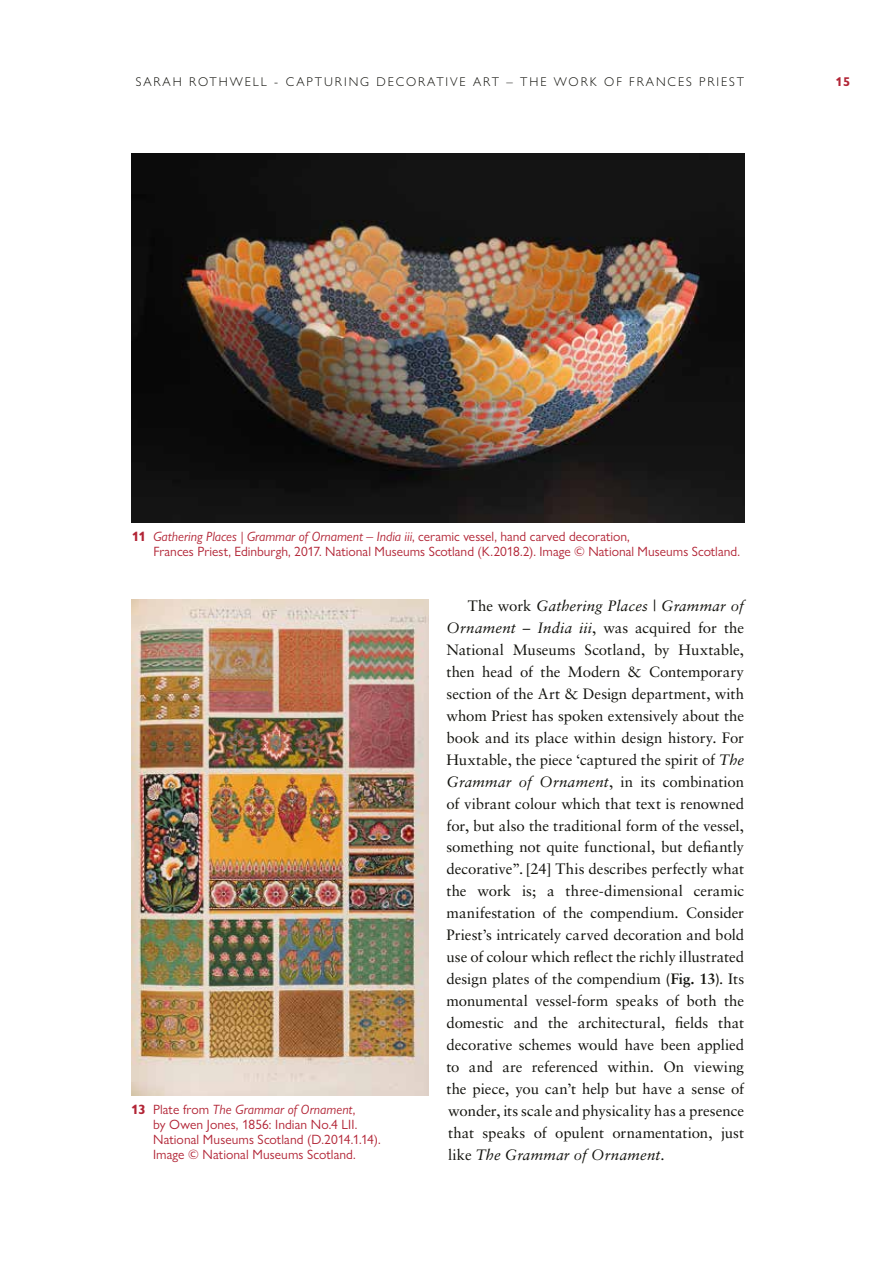
<style>
.page{position:relative;width:893px;height:1263px;background:#fff}
.page>*{position:absolute;margin:0;border:0;box-sizing:border-box;transform-origin:0 0}
.t1{font:15px/21.9px "Sabon LT Pro";color:#12120d;text-align:justify}
.t2{font:13.5px/15px "Gill Sans Nova";letter-spacing:.005em;color:#b22536}
.t3{font:300 12.75px "Gill Sans Nova";letter-spacing:.15em;color:#12120d}
.t4{font:700 12.75px "Gill Sans Nova";color:#b22536}
.s1{font-weight:700}
.s2{font-style:italic}
</style>
<div class="page">
<img style="left:131px;top:153px;width:614px;height:370px">
<img style="left:131px;top:600px;width:298px;height:496px">
<p class="t3" style="left:136px;top:74px;width:610px">SARAH ROTHWELL - CAPTURING DECORATIVE ART – THE WORK OF FRANCES PRIEST</p>
<p class="t4" style="left:835px;top:74px;width:17px">15</p>
<p class="t2" style="left:153px;top:529px;width:588px;text-indent:-22px"><span class="s1">11</span> <span class="s2">Gathering Places | Grammar of Ornament – India iii</span>, ceramic vessel, hand carved decoration,<br>Frances Priest, Edinburgh, 2017. National Museums Scotland (K.2018.2). Image © National Museums Scotland.</p>
<p class="t2" style="left:153px;top:1102px;width:229px;text-indent:-22px"><span class="s1">13</span> Plate from <span class="s2">The Grammar of Ornament</span>,<br>by Owen Jones, 1856: Indian No.4 LII.<br>National Museums Scotland (D.2014.1.14).<br>Image © National Museums Scotland.</p>
<p class="t1" style="left:446px;top:594px;width:299px;text-indent:21px">The work <span class="s2">Gathering Places | Grammar of Ornament – India iii</span>, was acquired for the National Museums Scotland, by Huxtable, then head of the Modern &amp; Contemporary section of the Art &amp; Design department, with whom Priest has spoken extensively about the book and its place within design history. For Huxtable, the piece ‘captured the spirit of <span class="s2">The Grammar of Ornament</span>, in its combination of vibrant colour which that text is renowned for, but also the traditional form of the vessel, something not quite functional, but defiantly decorative”. [24] This describes perfectly what the work is; a three-dimensional ceramic manifestation of the compendium. Consider Priest’s intricately carved decoration and bold use of colour which reflect the richly illustrated design plates of the compendium <span class="s1">(Fig. 13)</span>. Its monumental vessel-form speaks of both the domestic and the architectural, fields that decorative schemes would have been applied to and are referenced within. On viewing the piece, you can’t help but have a sense of wonder, its scale and physicality has a presence that speaks of opulent ornamentation, just like <span class="s2">The Grammar of Ornament</span>.</p>
</div>
